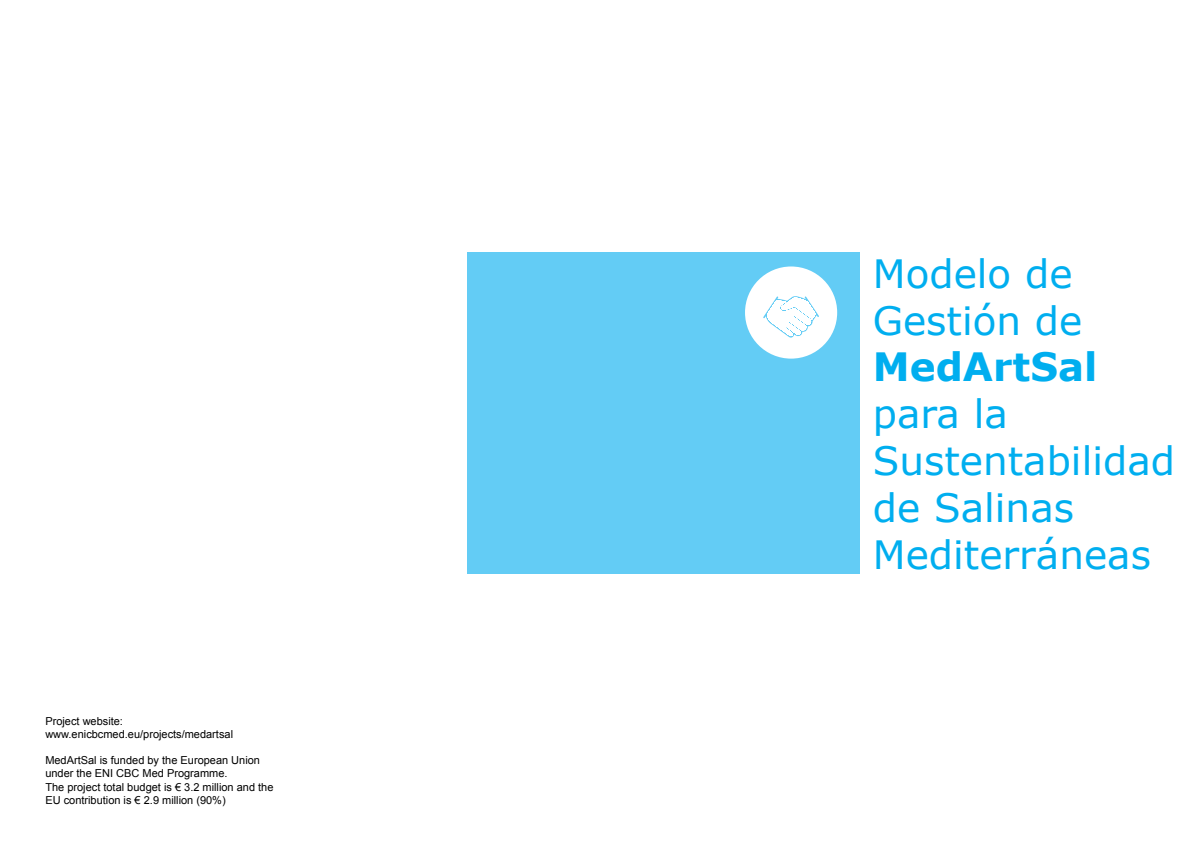
<style>
.page{position:relative;width:1191px;height:842px;background:#fff}
.page>*{position:absolute;margin:0;border:0;box-sizing:border-box;transform-origin:0 0}
.t1{font:39px/46.8px "Verdana";color:#00aeef}
.t2{font:700 39px "Verdana";color:#00aeef}
.t3{font:11px/13.2px "Arial";color:#000}
</style>
<div class="page">
<div style="left:467px;top:252px;width:393px;height:321px;background:#63ccf5"></div>
<svg style="left:745px;top:266px;width:92px;height:93px"></svg>
<p class="t3" style="left:45px;top:714px;width:189px">Project website: www.enicbcmed.eu/projects/medartsal</p>
<p class="t3" style="left:45px;top:754px;width:230px">MedArtSal is funded by the European Union under the ENI CBC Med Programme.<br>The project total budget is € 3.2 million and the EU contribution is € 2.9 million (90%)</p>
<h1 class="t1" style="left:873px;top:251px;width:211px">Modelo de<br>Gestión de</h1>
<h1 class="t2" style="left:873px;top:342px;width:226px">MedArtSal</h1>
<h1 class="t1" style="left:873px;top:391px;width:304px">para la<br>Sustentabilidad de Salinas<br>Mediterráneas</h1>
</div>
